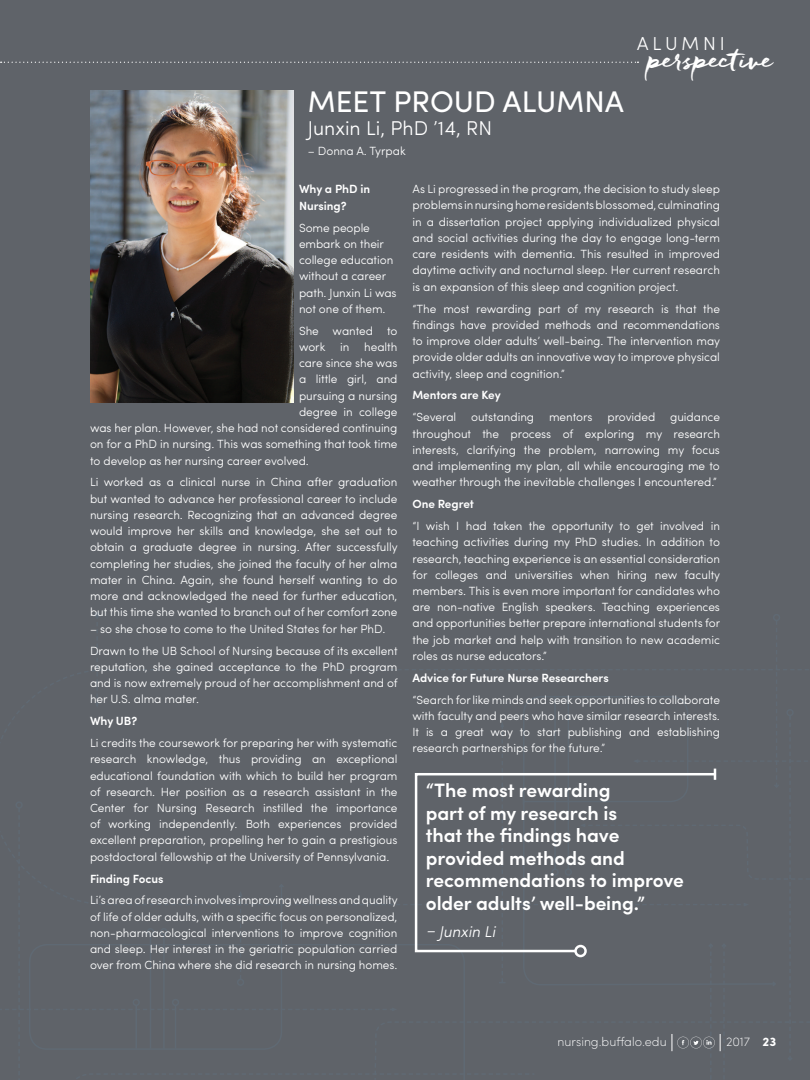
<style>
.page{position:relative;width:810px;height:1080px;background:#5f6369}
.page>*{position:absolute;margin:0;border:0;box-sizing:border-box;transform-origin:0 0}
.t1{font:29.88px "Sofia Pro";color:#fff}
.t2{font:29.5px "Freeland";letter-spacing:-.005em;color:#fff}
.t3{font:300 20px "Sofia Pro";color:#fff}
.t4{font:600 19.38px/22.5px "Sofia Pro";letter-spacing:-.005em;color:#fff}
.t5{font:300 18.75px "Sofia Pro";letter-spacing:.205em;color:#fff}
.t6{font:italic 300 15.62px "Sofia Pro";letter-spacing:-.005em;color:#fff}
.t7{font:200 12.5px "Sofia Pro";color:#fff}
.t8{font:300 11.88px/16.2px "Sofia Pro";letter-spacing:-.005em;color:#fff;text-align:justify}
.t9{font:600 11.88px/16.2px "Sofia Pro";letter-spacing:-.005em;color:#fff}
.s1{font-weight:700}
</style>
<div class="page">
<svg style="left:1px;top:62px;width:637px;height:1px"></svg>
<img style="left:90px;top:90px;width:203px;height:313px">
<svg style="left:414px;top:768px;width:307px;height:284px"></svg>
<h1 class="t1" style="left:308px;top:80px;width:318px">MEET PROUD ALUMNA</h1>
<h3 class="t3" style="left:308px;top:113px;width:186px">Junxin Li, PhD ’14, RN</h3>
<h3 class="t5" style="left:637px;top:30px;width:90px">ALUMNI</h3>
<h2 class="t2" style="left:648px;top:39px;width:126px">perspective</h2>
<p class="t8" style="left:308px;top:142px;width:100px">– Donna A. Tyrpak</p>
<p class="t9" style="left:299px;top:180px;width:73px">Why a PhD in<br>Nursing?</p>
<p class="t8" style="left:299px;top:218px;width:99px;text-align:left">Some people embark on their college education without a career path. Junxin Li was not one of them.</p>
<p class="t8" style="left:299px;top:322px;width:100px">She wanted to</p>
<p class="t8" style="left:299px;top:338px;width:100px">work in health</p>
<p class="t8" style="left:299px;top:354px;width:100px">care since she was</p>
<p class="t8" style="left:299px;top:370px;width:100px">a little girl, and</p>
<p class="t8" style="left:299px;top:387px;width:100px">pursuing a nursing</p>
<p class="t8" style="left:299px;top:403px;width:100px">degree in college</p>
<p class="t8" style="left:90px;top:419px;width:309px">was her plan. However, she had not considered continuing</p>
<p class="t8" style="left:90px;top:435px;width:309px">on for a PhD in nursing. This was something that took time</p>
<p class="t8" style="left:90px;top:452px;width:220px">to develop as her nursing career evolved.</p>
<p class="t8" style="left:90px;top:473px;width:309px">Li worked as a clinical nurse in China after graduation but wanted to advance her professional career to include nursing research. Recognizing that an advanced degree would improve her skills and knowledge, she set out to obtain a graduate degree in nursing. After successfully completing her studies, she joined the faculty of her alma mater in China. Again, she found herself wanting to do more and acknowledged the need for further education, but this time she wanted to branch out of her comfort zone</p>
<p class="t8" style="left:90px;top:617px;width:309px;line-height:21.9px">– so she chose to come to the United States for her PhD.<br>Drawn to the UB School of Nursing because of its excellent</p>
<p class="t8" style="left:90px;top:658px;width:309px">reputation, she gained acceptance to the PhD program and is now extremely proud of her accomplishment and of her U.S. alma mater.</p>
<p class="t9" style="left:90px;top:712px;width:49px">Why UB?</p>
<p class="t8" style="left:90px;top:734px;width:309px">Li credits the coursework for preparing her with systematic research knowledge, thus providing an exceptional educational foundation with which to build her program of research. Her position as a research assistant in the Center for Nursing Research instilled the importance of working independently. Both experiences provided excellent preparation, propelling her to gain a prestigious postdoctoral fellowship at the University of Pennsylvania.</p>
<p class="t9" style="left:90px;top:870px;width:75px">Finding Focus</p>
<p class="t8" style="left:90px;top:891px;width:309px">Li’s area of research involves improving wellness and quality of life of older adults, with a specific focus on personalized, non-pharmacological interventions to improve cognition and sleep. Her interest in the geriatric population carried over from China where she did research in nursing homes.</p>
<p class="t8" style="left:412px;top:180px;width:309px">As Li progressed in the program, the decision to study sleep problems in nursing home residents blossomed, culminating in a dissertation project applying individualized physical and social activities during the day to engage long-term care residents with dementia. This resulted in improved daytime activity and nocturnal sleep. Her current research is an expansion of this sleep and cognition project.</p>
<p class="t8" style="left:412px;top:300px;width:309px">“The most rewarding part of my research is that the findings have provided methods and recommendations to improve older adults’ well-being. The intervention may provide older adults an innovative way to improve physical activity, sleep and cognition.”</p>
<p class="t9" style="left:412px;top:386px;width:90px">Mentors are Key</p>
<p class="t8" style="left:412px;top:408px;width:45px">“Several</p>
<p class="t8" style="left:471px;top:408px;width:64px">outstanding</p>
<p class="t8" style="left:549px;top:408px;width:45px">mentors</p>
<p class="t8" style="left:607px;top:408px;width:49px">provided</p>
<p class="t8" style="left:412px;top:408px;width:309px;text-indent:258px">guidance throughout the process of exploring my research interests, clarifying the problem, narrowing my focus and implementing my plan, all while encouraging me to weather through the inevitable challenges I encountered.”</p>
<p class="t9" style="left:412px;top:495px;width:63px">One Regret</p>
<p class="t8" style="left:412px;top:517px;width:309px">“I wish I had taken the opportunity to get involved in teaching activities during my PhD studies. In addition to research, teaching experience is an essential consideration for colleges and universities when hiring new faculty members. This is even more important for candidates who are non-native English speakers. Teaching experiences and opportunities better prepare international students for the job market and help with transition to new academic roles as nurse educators.”</p>
<p class="t9" style="left:412px;top:669px;width:198px">Advice for Future Nurse Researchers</p>
<p class="t8" style="left:412px;top:691px;width:309px">“Search for like minds and seek opportunities to collaborate with faculty and peers who have similar research interests.<br>It is a great way to start publishing and establishing research partnerships for the future.”</p>
<h3 class="t4" style="left:426px;top:778px;width:259px">“The most rewarding<br>part of my research is<br>that the findings have provided methods and recommendations to improve older adults’ well-being.”</h3>
<h3 class="t6" style="left:426px;top:920px;width:71px">– Junxin Li</h3>
<p class="t7" style="left:558px;top:1033px;width:111px">nursing.buffalo.edu</p>
<p class="t7" style="left:726px;top:1033px;width:52px">2017 <span class="s1">23</span></p>
</div>
